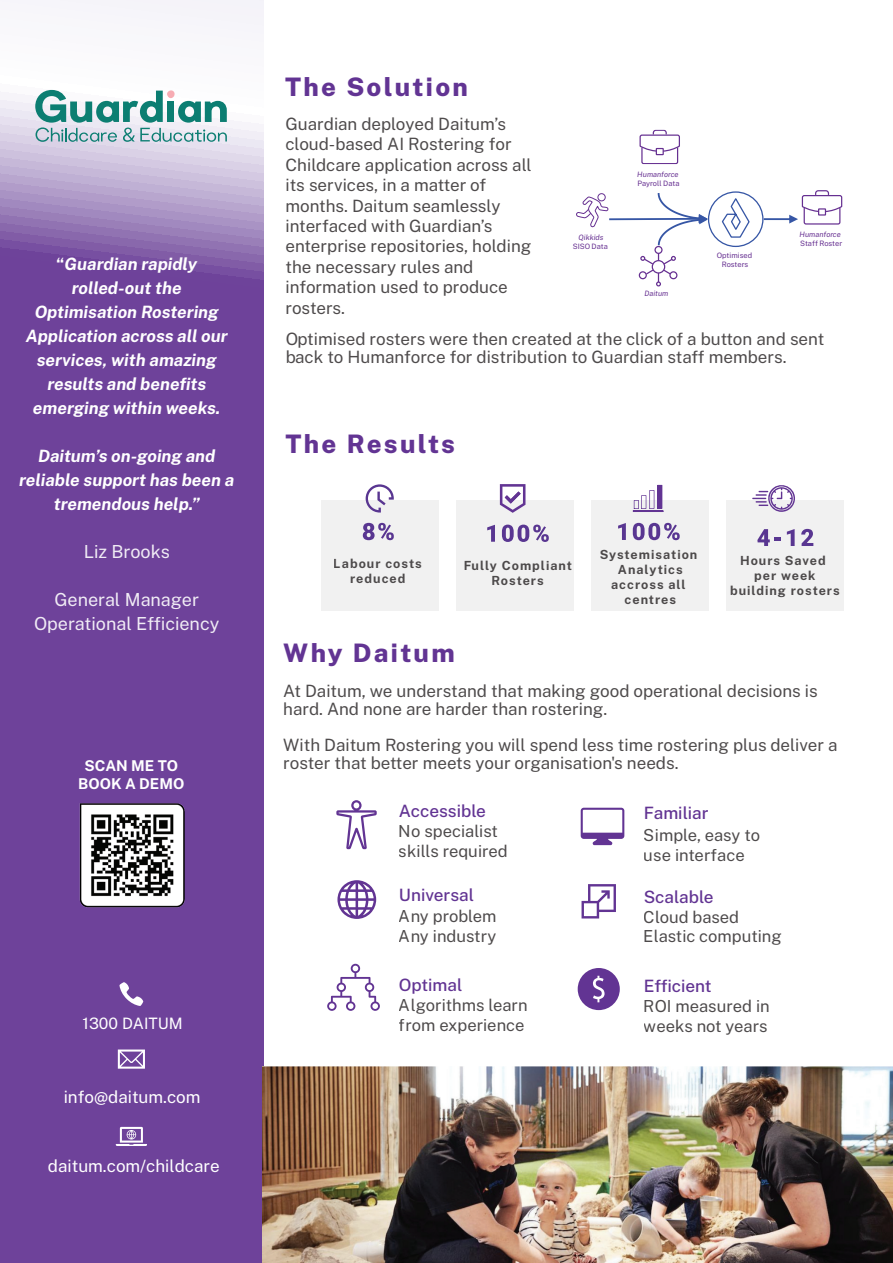
<style>
.page{position:relative;width:893px;height:1263px;background:#fff}
.page>*{position:absolute;margin:0;border:0;box-sizing:border-box;transform-origin:0 0}
.t1{font:800 25.5px "Public Sans";letter-spacing:.09em;color:#623493}
.t2{font:18px/24px "Public Sans";color:rgb(255 255 255/.9);text-align:center}
.t3{font:16.95px/20.4px "Public Sans";color:rgb(35 31 32/.9)}
.t4{font:italic 700 16.95px/24px "Public Sans";color:#fff;text-align:center}
.t5{font:500 16.95px "Public Sans";color:#623493}
.t6{font:16.95px "Public Sans";color:#fff}
.t7{font:16.5px/20px "Public Sans";color:rgb(35 31 32/.9)}
.t8{font:15.75px "Public Sans";color:#fff}
.t9{font:700 14.85px/17.9px "Public Sans";color:#fff;text-align:center}
.t10{font:700 12.6px/15.1px "Public Sans";letter-spacing:.08em;color:#231f20;text-align:center}
.t11{font:7.35px/8.9px "Public Sans";color:#663091;text-align:center}
.t12{font:italic 7.35px "Public Sans";letter-spacing:.005em;color:#663091}
.s1{font-style:normal}
</style>
<div class="page">
<svg style="left:0;top:0;width:263px;height:1263px;background:#805ba7"></svg>
<img style="left:262px;top:1066px;width:631px;height:197px">
<svg style="left:118px;top:1049px;width:27px;height:20px"></svg>
<svg style="left:116px;top:1127px;width:31px;height:19px"></svg>
<svg style="left:119px;top:982px;width:24px;height:24px"></svg>
<hr style="left:834px;top:161px;width:1px;height:277px;background:#623493">
<svg style="left:576px;top:129px;width:267px;height:157px"></svg>
<svg style="left:336px;top:800px;width:41px;height:49px"></svg>
<svg style="left:337px;top:880px;width:39px;height:39px"></svg>
<svg style="left:327px;top:964px;width:53px;height:47px"></svg>
<svg style="left:581px;top:808px;width:43px;height:37px"></svg>
<svg style="left:581px;top:884px;width:35px;height:34px"></svg>
<svg style="left:578px;top:968px;width:42px;height:42px"></svg>
<img style="left:77px;top:801px;width:109px;height:107px">
<svg style="left:35px;top:90px;width:192px;height:52px"></svg>
<div style="left:321px;top:500px;width:118px;height:111px;background:#f1f1f1"></div>
<div style="left:456px;top:500px;width:118px;height:111px;background:#f1f1f1"></div>
<div style="left:592px;top:500px;width:117px;height:111px;background:#f1f1f1"></div>
<div style="left:727px;top:500px;width:117px;height:111px;background:#f1f1f1"></div>
<svg style="left:363px;top:523px;width:31px;height:17px"></svg>
<svg style="left:487px;top:525px;width:8px;height:17px"></svg>
<svg style="left:502px;top:525px;width:47px;height:17px"></svg>
<svg style="left:757px;top:529px;width:24px;height:17px"></svg>
<svg style="left:787px;top:529px;width:8px;height:17px"></svg>
<svg style="left:801px;top:529px;width:12px;height:17px"></svg>
<svg style="left:618px;top:523px;width:8px;height:17px"></svg>
<svg style="left:633px;top:523px;width:47px;height:17px"></svg>
<svg style="left:633px;top:485px;width:31px;height:27px"></svg>
<svg style="left:752px;top:485px;width:43px;height:27px"></svg>
<svg style="left:500px;top:484px;width:25px;height:29px"></svg>
<svg style="left:366px;top:484px;width:28px;height:28px"></svg>
<p class="t4" style="left:26px;top:251px;width:204px"><span class="s1">“</span>Guardian rapidly rolled-out the<br>Optimisation Rostering<br>Application across all our services, with amazing results and benefits emerging within weeks.</p>
<p class="t4" style="left:19px;top:443px;width:217px">Daitum’s on-going and reliable support has been a tremendous help.”</p>
<p class="t2" style="left:84px;top:539px;width:88px">Liz Brooks</p>
<p class="t2" style="left:34px;top:587px;width:187px">General Manager<br>Operational Efficiency</p>
<p class="t9" style="left:78px;top:756px;width:108px">SCAN ME TO<br>BOOK A DEMO</p>
<p class="t8" style="left:83px;top:1013px;width:102px">1300 DAITUM</p>
<p class="t6" style="left:64px;top:1085px;width:138px">info@daitum.com</p>
<p class="t6" style="left:48px;top:1154px;width:173px">daitum.com/childcare</p>
<h1 class="t1" style="left:285px;top:70px;width:184px">The Solution</h1>
<p class="t3" style="left:285px;top:113px;width:248px">Guardian deployed Daitum’s cloud-based AI Rostering for<br>Childcare application across all its services, in a matter of months. Daitum seamlessly interfaced with Guardian’s enterprise repositories, holding the necessary rules and information used to produce rosters.</p>
<p class="t12" style="left:579px;top:232px;width:26px">Qikkids</p>
<p class="t11" style="left:573px;top:241px;width:37px">SISO Data</p>
<p class="t12" style="left:637px;top:169px;width:43px">Humanforce</p>
<p class="t11" style="left:637px;top:178px;width:44px">Payroll Data</p>
<p class="t12" style="left:644px;top:289px;width:25px">Daitum</p>
<p class="t11" style="left:717px;top:251px;width:37px">Optimised<br>Rosters</p>
<p class="t12" style="left:799px;top:230px;width:43px">Humanforce</p>
<p class="t11" style="left:800px;top:239px;width:44px">Staff Roster</p>
<p class="t3" style="left:285px;top:329px;width:541px;line-height:18px">Optimised rosters were then created at the click of a button and sent back to Humanforce for distribution to Guardian staff members.</p>
<h1 class="t1" style="left:286px;top:427px;width:171px">The Results</h1>
<p class="t10" style="left:334px;top:555px;width:90px">Labour costs reduced</p>
<p class="t10" style="left:463px;top:558px;width:110px">Fully Compliant<br>Rosters</p>
<p class="t10" style="left:599px;top:546px;width:99px">Systemisation<br>Analytics accross all centres</p>
<p class="t10" style="left:730px;top:552px;width:111px">Hours Saved per week building rosters</p>
<h1 class="t1" style="left:283px;top:636px;width:173px">Why Daitum</h1>
<p class="t3" style="left:283px;top:681px;width:536px;line-height:18px">At Daitum, we understand that making good operational decisions is hard. And none are harder than rostering.</p>
<p class="t3" style="left:283px;top:735px;width:556px;line-height:18px">With Daitum Rostering you will spend less time rostering plus deliver a roster that better meets your organisation's needs.</p>
<p class="t5" style="left:399px;top:800px;width:89px">Accessible</p>
<p class="t7" style="left:399px;top:820px;width:110px">No specialist skills required</p>
<p class="t5" style="left:399px;top:884px;width:77px">Universal</p>
<p class="t7" style="left:399px;top:906px;width:99px">Any problem<br>Any industry</p>
<p class="t5" style="left:399px;top:973px;width:65px">Optimal</p>
<p class="t7" style="left:399px;top:994px;width:130px">Algorithms learn from experience</p>
<p class="t5" style="left:644px;top:801px;width:66px">Familiar</p>
<p class="t7" style="left:644px;top:825px;width:118px">Simple, easy to use interface</p>
<p class="t5" style="left:644px;top:886px;width:72px">Scalable</p>
<p class="t7" style="left:644px;top:906px;width:140px">Cloud based<br>Elastic computing</p>
<p class="t5" style="left:644px;top:975px;width:69px">Efficient</p>
<p class="t7" style="left:644px;top:995px;width:128px">ROI measured in weeks not years</p>
</div>
